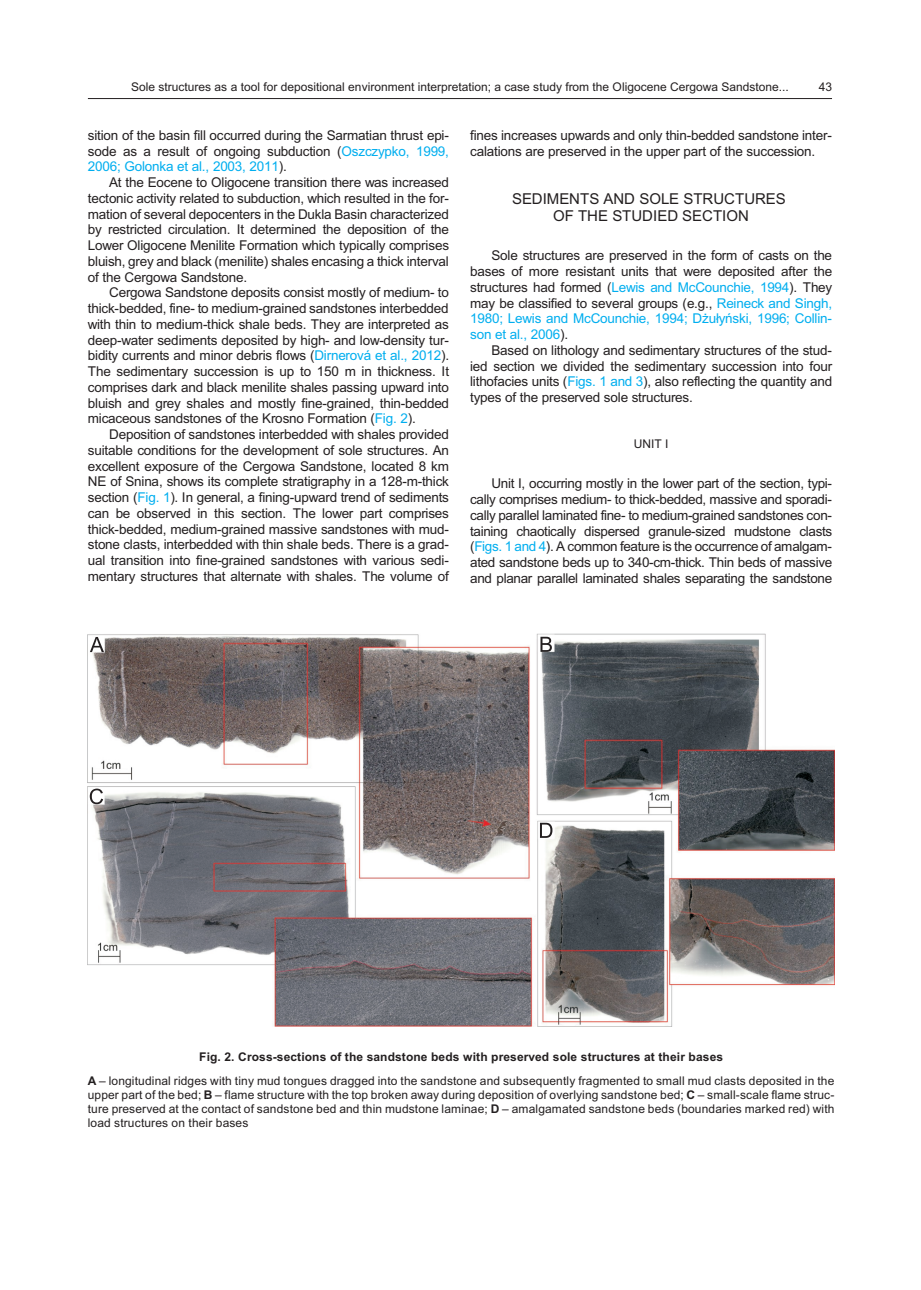
<style>
.page{position:relative;width:921px;height:1290px;background:#fff}
.page>*{position:absolute;margin:0;border:0;box-sizing:border-box;transform-origin:0 0}
.t1{font:15px/17.5px "Arial";color:#231f20;text-align:center}
.t2{font:13.5px/15.8px "Arial";letter-spacing:-.015em;color:#231f20;text-align:justify}
.t3{font:12px/14.2px "Arial";letter-spacing:.01em;color:#231f20;text-align:center}
.s1{color:#00aeef}
.s2{font-weight:700}
</style>
<div class="page">
<hr style="left:88px;top:98px;width:744px;height:1px;background:#231f20">
<img style="left:88px;top:633px;width:747px;height:394px">
<svg style="left:90px;top:637px;width:14px;height:15px"></svg>
<svg style="left:90px;top:789px;width:13px;height:15px"></svg>
<svg style="left:541px;top:637px;width:11px;height:15px"></svg>
<svg style="left:540px;top:823px;width:12px;height:15px"></svg>
<p class="t3" style="left:131px;top:81px;width:659px">Sole structures as a tool for depositional environment interpretation; a case study from the Oligocene Cergowa Sandstone...</p>
<p class="t3" style="left:819px;top:81px;width:15px">43</p>
<p class="t2" style="left:88px;top:129px;width:363px">si tion of the ba sin fill occurred during the Sarmatian thrust ep i - sode as a re sult of on go ing subduction (<span class="s1">Oszczypko, 1999, 2006; Golonka et al., 2003, 2011</span>).</p>
<p class="t2" style="left:88px;top:176px;width:363px;text-indent:21px">At the Eocene to Oligocene tran si tion there was in creased tec tonic ac tiv ity re lated to subduction, which re sulted in the for - ma tion of sev eral depocenters in the Dukla Ba sin char ac ter ized by re stricted cir cu la tion. It de ter mined the de po si tion of the Lower Oligocene Menilite For ma tion which typ i cally com prises blu ish, grey and black (menilite) shales en cas ing a thick in ter val of the Cergowa Sand stone.</p>
<p class="t2" style="left:88px;top:286px;width:363px;text-indent:21px">Cergowa Sand stone de pos its con sist mostly of me dium- to thick-bed ded, fine- to me dium-grained sand stones interbedded with thin to me dium-thick shale beds. They are in ter preted as deep-wa ter sed i ments de pos ited by high- and low-den sity tur - bid ity cur rents and mi nor de bris flows (<span class="s1">Dirnerová et al., 2012</span>).<br>The sed i men tary suc ces sion is up to 150 m in thick ness. It com prises dark and black menilite shales passing up ward into blu ish and grey shales and mostly fine-grained, thin-bed ded micaceous sand stones of the Krosno For ma tion (<span class="s1">Fig. 2</span>).</p>
<p class="t2" style="left:88px;top:428px;width:363px;text-indent:21px">De po si tion of sand stones interbedded with shales pro vided suit able con di tions for the de vel op ment of sole struc tures. An ex cel lent ex po sure of the Cergowa Sand stone, lo cated 8 km NE of Snina, shows its com plete stra tig ra phy in a 128-m-thick sec tion (<span class="s1">Fig. 1</span>). In gen eral, a fin ing-up ward trend of sed i ments can be ob served in this sec tion. The lower part com prises thick-bed ded, me dium-grained mas sive sand stones with mud - stone clasts, interbedded with thin shale beds. There is a grad - ual tran si tion into fine-grained sand stones with var i ous sed i - men tary struc tures that al ter nate with shales. The vol ume of</p>
<p class="t2" style="left:470px;top:129px;width:363px">fines in creases up wards and only thin-bed ded sand stone in ter - ca la tions are pre served in the up per part of the suc ces sion.</p>
<p class="t1" style="left:512px;top:191px;width:275px">SEDIMENTS AND SOLE STRUCTURES<br>OF THE STUDIED SECTION</p>
<p class="t2" style="left:470px;top:249px;width:364px;text-indent:21px">Sole struc tures are pre served in the form of casts on the bases of more re sis tant units that were de pos ited af ter the structures had formed (<span class="s1">Lewis and McCounchie, 1994</span>). They may be clas si fied to sev eral groups (e.g., <span class="s1">Reineck and Singh, 1980; Lewis and McCounchie, 1994; D¿u³yñski, 1996; Collin - son et al., 2006</span>).</p>
<p class="t2" style="left:470px;top:343px;width:364px;text-indent:21px">Based on li thol ogy and sed i men tary struc tures of the stud - ied sec tion we di vided the sed i men tary suc ces sion into four lithofacies units (<span class="s1">Figs. 1 and 3</span>), also re flecting the quan tity and types of the pre served sole structures.</p>
<p class="t3" style="left:634px;top:438px;width:36px">UNIT I</p>
<p class="t2" style="left:470px;top:477px;width:364px;text-indent:21px">Unit I, oc cur ring mostly in the lower part of the sec tion, typ i - cally com prises me dium- to thick-bed ded, mas sive and spo rad i - cally par al lel lam i nated fine- to me dium-grained sand stones con - tain ing cha ot i cally dis persed gran ule-sized mudstone clasts (<span class="s1">Figs. 1 and 4</span>). A com mon fea ture is the oc cur rence of amal gam - ated sand stone beds up to 340-cm-thick. Thin beds of massive and pla nar par al lel lam i nated shales sep a rat ing the sand stone</p>
<p class="t3" style="left:88px;top:1046px;width:748px;line-height:23.4px"><span class="s2">Fig. 2. Cross-sec tions of the sand stone beds with pre served sole struc tures at their bases<br>A</span> – lon gi tu di nal ridges with tiny mud tongues dragged into the sand stone and sub se quently frag mented to small mud clasts de pos ited in the</p>
<p class="t3" style="left:88px;top:1089px;width:748px;text-align:justify">up per part of the bed; <span class="s2">B</span> – flame struc ture with the top bro ken away dur ing de po si tion of over ly ing sand stone bed; <span class="s2">C</span> – small-scale flame struc - ture pre served at the con tact of sand stone bed and thin mudstone laminae; <span class="s2">D</span> – amal gam ated sand stone beds (bound aries marked red) with load struc tures on their bases</p>
</div>
